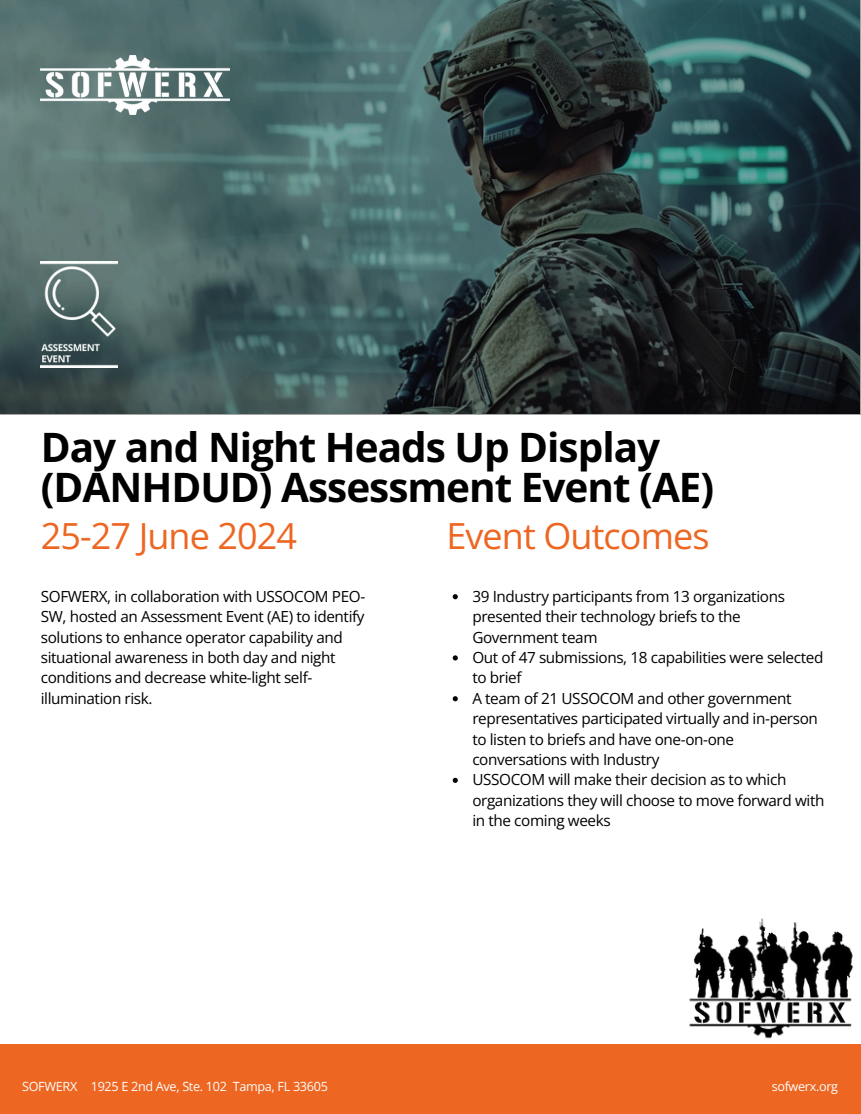
<style>
.page{position:relative;width:861px;height:1114px;background:#fff}
.page>*{position:absolute;margin:0;border:0;box-sizing:border-box;transform-origin:0 0}
.t1{font:700 40.5px/40.5px "Open Sans";letter-spacing:-.025em;color:#000}
.t2{font:36px "Open Sans";letter-spacing:-.025em;color:#ed6622}
.t3{font:15.3px/20.5px "Open Sans";letter-spacing:-.025em;color:#000}
.t4{font:12.6px "Open Sans";letter-spacing:-.025em;color:#fff}
</style>
<div class="page">
<img style="left:689px;top:918px;width:164px;height:121px">
<div style="left:0;top:1044px;width:861px;height:70px;background:#ed6622"></div>
<svg style="left:0;top:0;width:861px;height:415px"></svg>
<img style="left:41px;top:56px;width:189px;height:59px">
<svg style="left:453px;top:594px;width:5px;height:5px"></svg>
<svg style="left:453px;top:655px;width:5px;height:5px"></svg>
<svg style="left:453px;top:696px;width:5px;height:5px"></svg>
<svg style="left:453px;top:778px;width:5px;height:5px"></svg>
<img style="left:41px;top:262px;width:77px;height:105px">
<h2 class="t1" style="left:41px;top:426px;width:675px">Day and Night Heads Up Display (DANHDUD) Assessment Event (AE)</h2>
<h2 class="t2" style="left:41px;top:510px;width:258px">25-27 June 2024</h2>
<h3 class="t2" style="left:446px;top:510px;width:265px">Event Outcomes</h3>
<p class="t3" style="left:41px;top:586px;width:326px">SOFWERX, in collaboration with USSOCOM PEO-SW, hosted an Assessment Event (AE) to identify solutions to enhance operator capability and situational awareness in both day and night conditions and decrease white-light self&shy;illumination risk.</p>
<p class="t3" style="left:472px;top:586px;width:314px">39 Industry participants from 13 organizations presented their technology briefs to the<br>Government team</p>
<h4 class="t3" style="left:472px;top:647px;width:352px">Out of 47 submissions, 18 capabilities were selected to brief</h4>
<p class="t3" style="left:472px;top:688px;width:347px">A team of 21 USSOCOM and other government representatives participated virtually and in-person to listen to briefs and have one-on-one conversations with Industry</p>
<p class="t3" style="left:472px;top:769px;width:354px">USSOCOM will make their decision as to which organizations they will choose to move forward with in the coming weeks</p>
<p class="t4" style="left:22px;top:1077px;width:57px">SOFWERX</p>
<p class="t4" style="left:91px;top:1077px;width:239px">1925 E 2nd Ave, Ste. 102 Tampa, FL 33605</p>
<p class="t4" style="left:771px;top:1077px;width:68px">sofwerx.org</p>
</div>
